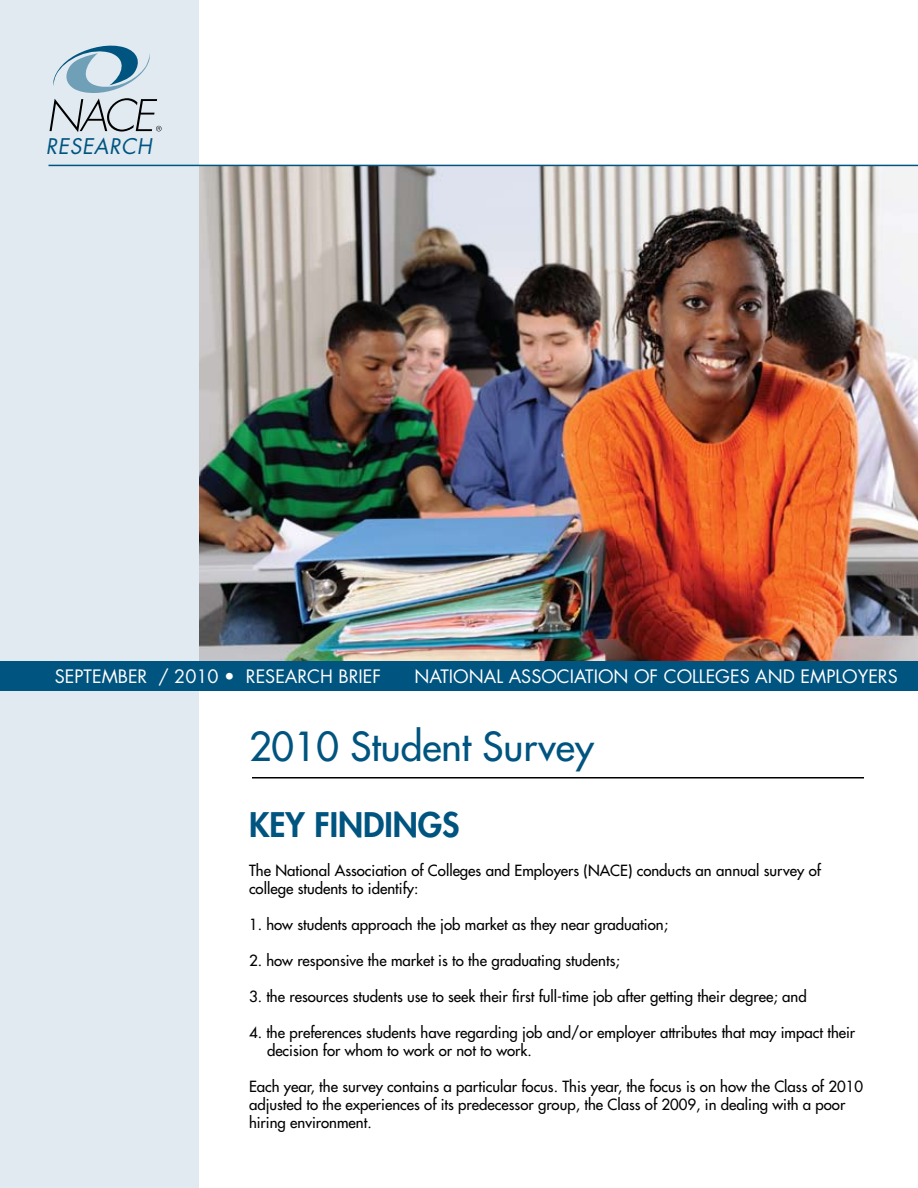
<style>
.page{position:relative;width:918px;height:1188px;background:#fff}
.page>*{position:absolute;margin:0;border:0;box-sizing:border-box;transform-origin:0 0}
.t1{font:39px "Futura";color:#005480}
.t2{font:800 33px "Futura";color:#005480}
.t3{font:italic 21px "Futura";letter-spacing:.03em;color:#005480}
.t4{font:18px "Futura";color:#fff}
.t5{font:15px/18px "Futura";color:#000}
</style>
<div class="page">
<img style="left:198px;top:166px;width:720px;height:495px">
<div style="left:0;top:0;width:198px;height:1188px;background:#e0eaf0"></div>
<div style="left:0;top:661px;width:918px;height:29px;background:#005480"></div>
<hr style="left:252px;top:777px;width:612px;height:1px;background:#000">
<svg style="left:50px;top:45px;width:112px;height:87px"></svg>
<hr style="left:49px;top:165px;width:869px;height:1px;background:#005480">
<h3 class="t3" style="left:46px;top:132px;width:108px">RESEARCH</h3>
<p class="t4" style="left:55px;top:664px;width:328px">SEPTEMBER / 2010 • RESEARCH BRIEF</p>
<p class="t4" style="left:414px;top:664px;width:485px">NATIONAL ASSOCIATION OF COLLEGES AND EMPLOYERS</p>
<h1 class="t1" style="left:249px;top:722px;width:346px">2010 Student Survey</h1>
<h2 class="t2" style="left:249px;top:803px;width:212px">KEY FINDINGS</h2>
<p class="t5" style="left:249px;top:861px;width:573px">The National Association of Colleges and Employers (NACE) conducts an annual survey of college students to identify:</p>
<p class="t5" style="left:249px;top:915px;width:421px">1. how students approach the job market as they near graduation;</p>
<p class="t5" style="left:249px;top:951px;width:372px">2. how responsive the market is to the graduating students;</p>
<p class="t5" style="left:249px;top:987px;width:559px">3. the resources students use to seek their first full-time job after getting their degree; and</p>
<p class="t5" style="left:267px;top:1023px;width:590px;text-indent:-18px">4. the preferences students have regarding job and/or employer attributes that may impact their decision for whom to work or not to work.</p>
<p class="t5" style="left:249px;top:1077px;width:616px">Each year, the survey contains a particular focus. This year, the focus is on how the Class of 2010 adjusted to the experiences of its predecessor group, the Class of 2009, in dealing with a poor hiring environment.</p>
</div>
